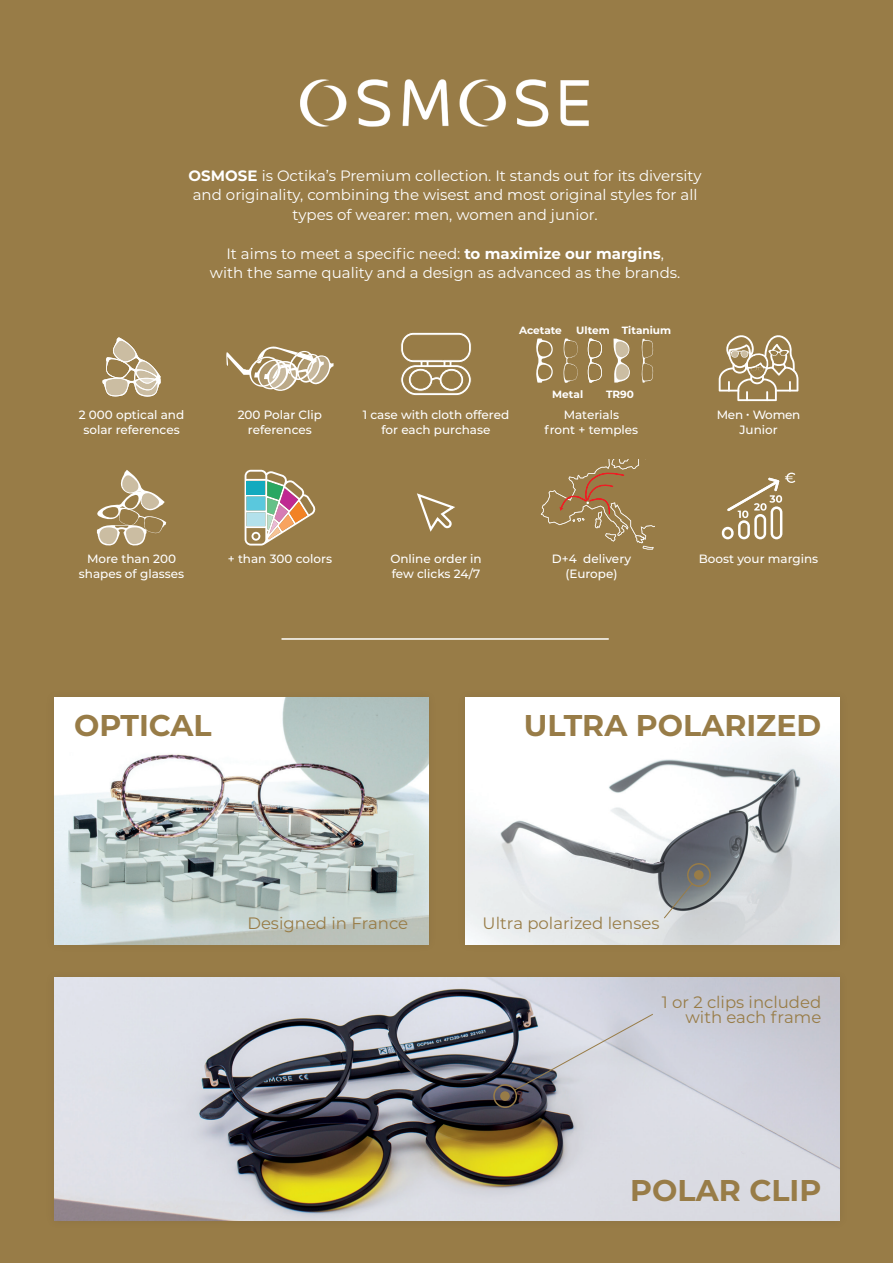
<style>
.page{position:relative;width:893px;height:1263px;background:#987c47}
.page>*{position:absolute;margin:0;border:0;box-sizing:border-box;transform-origin:0 0}
.t1{font:700 30px "Montserrat";color:#987c47}
.t2{font:16.5px/15px "Montserrat";color:#987c47;text-align:right}
.t3{font:15px/19.5px "Montserrat";color:#fff;text-align:center}
.t4{font:500 12px/15px "Montserrat";color:#fff;text-align:center}
.t5{font:700 10.5px "Montserrat";color:#fff}
.s1{font-weight:700}
</style>
<div class="page">
<img style="left:54px;top:697px;width:374px;height:247px">
<img style="left:466px;top:697px;width:374px;height:247px">
<img style="left:54px;top:977px;width:786px;height:243px">
<svg style="left:245px;top:470px;width:71px;height:75px"></svg>
<svg style="left:663px;top:882px;width:30px;height:37px"></svg>
<svg style="left:514px;top:1013px;width:140px;height:78px;background:#bec0c8"></svg>
<hr style="left:282px;top:638px;width:326px;height:2px;background:#fff">
<svg style="left:96px;top:470px;width:70px;height:76px"></svg>
<svg style="left:719px;top:335px;width:79px;height:66px"></svg>
<img style="left:300px;top:79px;width:289px;height:48px">
<svg style="left:417px;top:493px;width:38px;height:39px"></svg>
<svg style="left:541px;top:459px;width:114px;height:91px"></svg>
<svg style="left:226px;top:346px;width:108px;height:45px"></svg>
<svg style="left:641px;top:339px;width:13px;height:44px"></svg>
<svg style="left:536px;top:338px;width:17px;height:45px"></svg>
<svg style="left:588px;top:338px;width:14px;height:45px"></svg>
<svg style="left:613px;top:339px;width:17px;height:44px"></svg>
<svg style="left:563px;top:339px;width:15px;height:44px"></svg>
<svg style="left:722px;top:473px;width:73px;height:66px"></svg>
<svg style="left:102px;top:337px;width:59px;height:60px"></svg>
<svg style="left:400px;top:332px;width:72px;height:64px"></svg>
<div style="left:687px;top:863px;width:24px;height:24px;border:2px solid #987c47;border-radius:50%"></div>
<div style="left:694px;top:870px;width:10px;height:10px;background:#987c47;border-radius:50%"></div>
<div style="left:493px;top:1084px;width:24px;height:24px;border:2px solid #987c47;border-radius:50%"></div>
<div style="left:500px;top:1091px;width:10px;height:10px;background:#987c47;border-radius:50%"></div>
<p class="t3" style="left:189px;top:165px;width:515px"><span class="s1">OSMOSE</span> is Octika’s Premium collection. It stands out for its diversity and originality, combining the wisest and most original styles for all types of wearer: men, women and junior.</p>
<p class="t3" style="left:210px;top:243px;width:472px">It aims to meet a specific need: <span class="s1">to maximize our margins</span>, with the same quality and a design as advanced as the brands.</p>
<p class="t5" style="left:519px;top:323px;width:44px">Acetate</p>
<p class="t5" style="left:622px;top:323px;width:51px">Titanium</p>
<p class="t5" style="left:576px;top:323px;width:35px">Ultem</p>
<p class="t5" style="left:552px;top:386px;width:32px">Metal</p>
<p class="t5" style="left:606px;top:386px;width:30px">TR90</p>
<p class="t4" style="left:79px;top:407px;width:107px">2 000 optical and solar references</p>
<p class="t4" style="left:238px;top:407px;width:86px">200 Polar Clip references</p>
<p class="t4" style="left:717px;top:407px;width:85px">Men • Women<br>Junior</p>
<p class="t4" style="left:544px;top:407px;width:95px">Materials<br>front + temples</p>
<p class="t4" style="left:363px;top:407px;width:148px">1 case with cloth offered for each purchase</p>
<p class="t4" style="left:390px;top:551px;width:93px;text-align:left">Online order in few clicks 24/7</p>
<p class="t4" style="left:552px;top:551px;width:81px">D+4 delivery (Europe)</p>
<p class="t4" style="left:79px;top:551px;width:107px">More than 200 shapes of glasses</p>
<p class="t4" style="left:699px;top:551px;width:121px">Boost your margins</p>
<p class="t4" style="left:228px;top:551px;width:106px">+ than 300 colors</p>
<h1 class="t1" style="left:74px;top:703px;width:139px">OPTICAL</h1>
<h1 class="t1" style="left:524px;top:703px;width:299px">ULTRA POLARIZED</h1>
<p class="t2" style="left:247px;top:915px;width:162px">Designed in France</p>
<p class="t2" style="left:483px;top:915px;width:178px">Ultra polarized lenses</p>
<p class="t2" style="left:662px;top:994px;width:161px">1 or 2 clips included with each frame</p>
<h1 class="t1" style="left:630px;top:1169px;width:193px">POLAR CLIP</h1>
</div>
